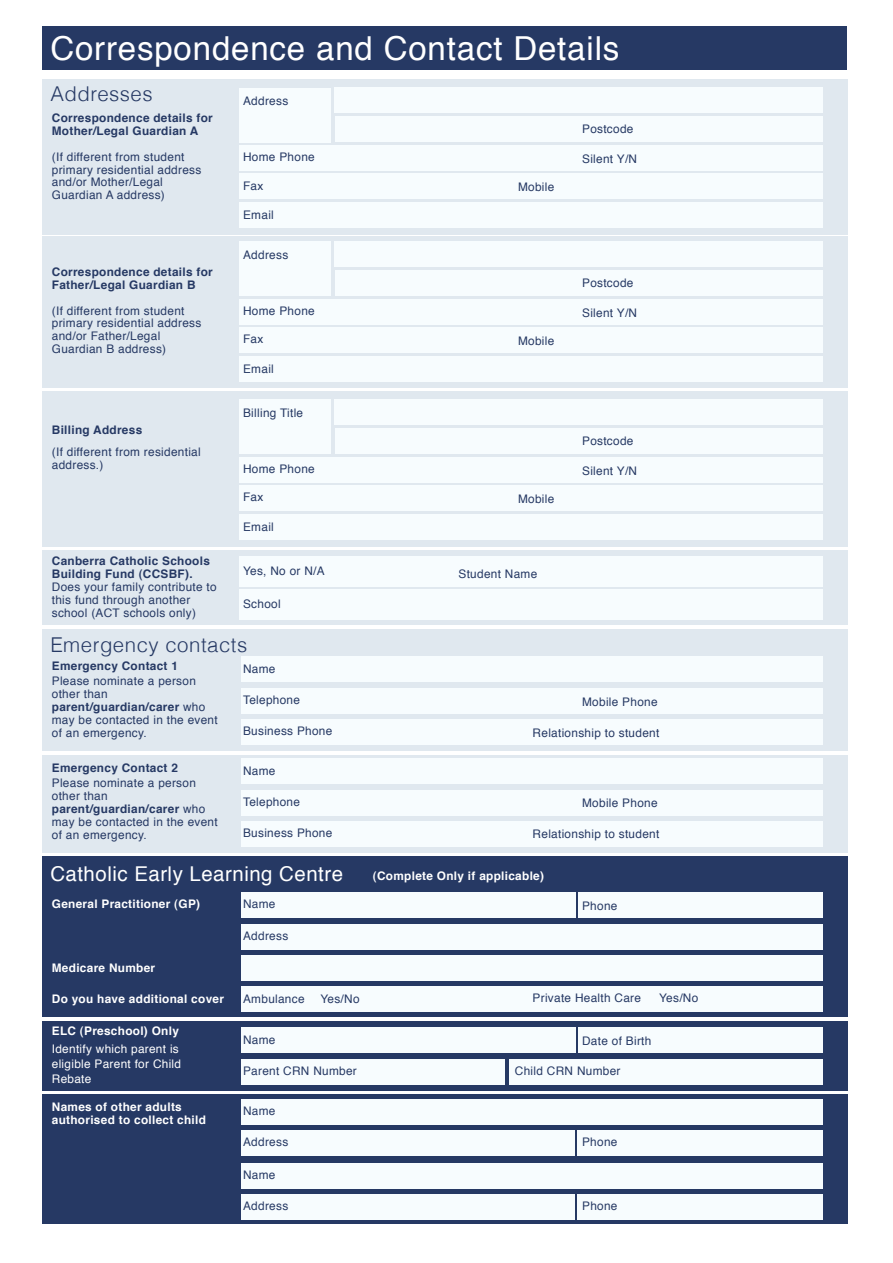
<style>
.page{position:relative;width:893px;height:1263px;background:#fff}
.page>*{position:absolute;margin:0;border:0;box-sizing:border-box;transform-origin:0 0}
.t1{font:33px "Helvetica";letter-spacing:.025em;color:#fff}
.t2{font:20.4px "Helvetica";letter-spacing:.025em;color:#fff}
.t3{font:300 20.4px "Helvetica";letter-spacing:.025em;color:#263964}
.t4{font:11.85px/12.9px "Helvetica";letter-spacing:.025em;color:#263964}
.t5{font:700 11.85px/12.9px "Helvetica";letter-spacing:.025em;color:#263964}
.t6{font:700 11.85px/12.9px "Helvetica";letter-spacing:.025em;color:#fff}
.t7{font:11.85px/15px "Helvetica";letter-spacing:.025em;color:#fff}
.s1{font-weight:700}
</style>
<div class="page">
<div style="left:42px;top:856px;width:806px;height:161px;background:#263964"></div>
<div style="left:42px;top:26px;width:805px;height:44px;background:#263964"></div>
<div style="left:42px;top:79px;width:806px;height:155px;background:#e0e8ef"></div>
<div style="left:334px;top:88px;width:489px;height:25px;background:#f7fcfe"></div>
<div style="left:239px;top:88px;width:92px;height:54px;background:#f7fcfe"></div>
<div style="left:335px;top:116px;width:488px;height:26px;background:#f7fcfe"></div>
<div style="left:240px;top:145px;width:583px;height:25px;background:#f7fcfe"></div>
<div style="left:240px;top:174px;width:583px;height:25px;background:#f7fcfe"></div>
<div style="left:240px;top:203px;width:583px;height:25px;background:#f7fcfe"></div>
<div style="left:42px;top:551px;width:806px;height:74px;background:#e0e8ef"></div>
<div style="left:240px;top:556px;width:583px;height:30px;background:#f7fcfe"></div>
<div style="left:240px;top:589px;width:583px;height:31px;background:#f7fcfe"></div>
<div style="left:42px;top:755px;width:806px;height:98px;background:#e0e8ef"></div>
<div style="left:241px;top:759px;width:582px;height:25px;background:#f7fcfe"></div>
<div style="left:241px;top:790px;width:582px;height:25px;background:#f7fcfe"></div>
<div style="left:241px;top:822px;width:582px;height:25px;background:#f7fcfe"></div>
<div style="left:42px;top:1021px;width:806px;height:70px;background:#263964"></div>
<div style="left:578px;top:892px;width:245px;height:26px;background:#f7fcfe"></div>
<div style="left:241px;top:892px;width:334px;height:26px;background:#f7fcfe"></div>
<div style="left:241px;top:924px;width:582px;height:25px;background:#f7fcfe"></div>
<div style="left:241px;top:955px;width:582px;height:26px;background:#f7fcfe"></div>
<div style="left:579px;top:1027px;width:244px;height:26px;background:#f7fcfe"></div>
<div style="left:241px;top:1027px;width:334px;height:26px;background:#f7fcfe"></div>
<div style="left:509px;top:1059px;width:314px;height:25px;background:#f7fcfe"></div>
<div style="left:241px;top:1059px;width:264px;height:25px;background:#f7fcfe"></div>
<div style="left:42px;top:1094px;width:806px;height:130px;background:#263964"></div>
<div style="left:241px;top:1099px;width:582px;height:25px;background:#f7fcfe"></div>
<div style="left:577px;top:1130px;width:246px;height:26px;background:#f7fcfe"></div>
<div style="left:241px;top:1130px;width:333px;height:26px;background:#f7fcfe"></div>
<div style="left:241px;top:1163px;width:582px;height:25px;background:#f7fcfe"></div>
<div style="left:577px;top:1194px;width:246px;height:26px;background:#f7fcfe"></div>
<div style="left:241px;top:1194px;width:333px;height:26px;background:#f7fcfe"></div>
<div style="left:241px;top:986px;width:582px;height:25px;background:#f7fcfe"></div>
<div style="left:42px;top:237px;width:806px;height:151px;background:#e0e8ef"></div>
<div style="left:334px;top:242px;width:489px;height:25px;background:#f7fcfe"></div>
<div style="left:239px;top:242px;width:92px;height:54px;background:#f7fcfe"></div>
<div style="left:335px;top:270px;width:488px;height:25px;background:#f7fcfe"></div>
<div style="left:240px;top:299px;width:583px;height:25px;background:#f7fcfe"></div>
<div style="left:240px;top:328px;width:583px;height:25px;background:#f7fcfe"></div>
<div style="left:240px;top:356px;width:583px;height:26px;background:#f7fcfe"></div>
<div style="left:42px;top:630px;width:806px;height:121px;background:#e0e8ef"></div>
<div style="left:241px;top:657px;width:582px;height:25px;background:#f7fcfe"></div>
<div style="left:241px;top:688px;width:582px;height:25px;background:#f7fcfe"></div>
<div style="left:241px;top:720px;width:582px;height:25px;background:#f7fcfe"></div>
<div style="left:42px;top:391px;width:806px;height:155px;background:#e0e8ef"></div>
<div style="left:334px;top:399px;width:489px;height:26px;background:#f7fcfe"></div>
<div style="left:239px;top:399px;width:92px;height:55px;background:#f7fcfe"></div>
<div style="left:335px;top:428px;width:488px;height:25px;background:#f7fcfe"></div>
<div style="left:240px;top:457px;width:583px;height:25px;background:#f7fcfe"></div>
<div style="left:240px;top:486px;width:583px;height:25px;background:#f7fcfe"></div>
<div style="left:240px;top:514px;width:583px;height:25px;background:#f7fcfe"></div>
<h1 class="t1" style="left:50px;top:23px;width:570px">Correspondence and Contact Details</h1>
<h2 class="t3" style="left:50px;top:81px;width:104px">Addresses</h2>
<p class="t5" style="left:52px;top:112px;width:163px">Correspondence details for<br>Mother/Legal Guardian A</p>
<p class="t4" style="left:52px;top:150px;width:151px">(If different from student primary residential address and/or Mother/Legal<br>Guardian A address)</p>
<p class="t5" style="left:52px;top:265px;width:163px">Correspondence details for<br>Father/Legal Guardian B</p>
<p class="t4" style="left:52px;top:304px;width:151px">(If different from student primary residential address and/or Father/Legal<br>Guardian B address)</p>
<p class="t5" style="left:52px;top:423px;width:92px">Billing Address</p>
<p class="t4" style="left:52px;top:446px;width:150px">(If different from residential address.)</p>
<p class="t5" style="left:52px;top:555px;width:160px">Canberra Catholic Schools<br>Building Fund (CCSBF).</p>
<p class="t4" style="left:52px;top:581px;width:166px">Does your family contribute to this fund through another school (ACT schools only)</p>
<p class="t4" style="left:243px;top:95px;width:47px">Address</p>
<p class="t4" style="left:243px;top:151px;width:73px">Home Phone</p>
<p class="t4" style="left:243px;top:179px;width:22px">Fax</p>
<p class="t4" style="left:243px;top:209px;width:32px">Email</p>
<p class="t4" style="left:243px;top:248px;width:47px">Address</p>
<p class="t4" style="left:243px;top:305px;width:73px">Home Phone</p>
<p class="t4" style="left:243px;top:333px;width:22px">Fax</p>
<p class="t4" style="left:243px;top:363px;width:32px">Email</p>
<p class="t4" style="left:243px;top:406px;width:62px">Billing Title</p>
<p class="t4" style="left:243px;top:463px;width:73px">Home Phone</p>
<p class="t4" style="left:243px;top:491px;width:22px">Fax</p>
<p class="t4" style="left:243px;top:520px;width:32px">Email</p>
<p class="t4" style="left:518px;top:181px;width:38px">Mobile</p>
<p class="t4" style="left:518px;top:335px;width:38px">Mobile</p>
<p class="t4" style="left:518px;top:492px;width:38px">Mobile</p>
<p class="t4" style="left:243px;top:564px;width:83px">Yes, No or N/A</p>
<p class="t4" style="left:459px;top:567px;width:80px">Student Name</p>
<p class="t4" style="left:243px;top:598px;width:39px">School</p>
<h2 class="t3" style="left:50px;top:632px;width:198px">Emergency contacts</h2>
<p class="t4" style="left:582px;top:123px;width:53px">Postcode</p>
<p class="t4" style="left:582px;top:153px;width:56px">Silent Y/N</p>
<p class="t4" style="left:582px;top:277px;width:53px">Postcode</p>
<p class="t4" style="left:582px;top:306px;width:56px">Silent Y/N</p>
<p class="t4" style="left:582px;top:435px;width:53px">Postcode</p>
<p class="t4" style="left:582px;top:464px;width:56px">Silent Y/N</p>
<p class="t5" style="left:52px;top:660px;width:128px">Emergency Contact 1</p>
<p class="t4" style="left:52px;top:675px;width:167px">Please nominate a person other than <span class="s1">parent/guardian/carer</span> who may be contacted in the event of an emergency.</p>
<p class="t5" style="left:52px;top:762px;width:128px">Emergency Contact 2</p>
<p class="t4" style="left:52px;top:777px;width:167px">Please nominate a person other than <span class="s1">parent/guardian/carer</span> who may be contacted in the event of an emergency.</p>
<p class="t4" style="left:243px;top:662px;width:34px">Name</p>
<p class="t4" style="left:243px;top:694px;width:58px">Telephone</p>
<p class="t4" style="left:243px;top:724px;width:91px">Business Phone</p>
<p class="t4" style="left:243px;top:764px;width:34px">Name</p>
<p class="t4" style="left:243px;top:796px;width:58px">Telephone</p>
<p class="t4" style="left:243px;top:826px;width:91px">Business Phone</p>
<h2 class="t2" style="left:50px;top:858px;width:294px">Catholic Early Learning Centre</h2>
<p class="t6" style="left:52px;top:897px;width:150px">General Practitioner (GP)</p>
<p class="t4" style="left:243px;top:898px;width:34px">Name</p>
<p class="t4" style="left:243px;top:929px;width:47px">Address</p>
<p class="t4" style="left:582px;top:696px;width:77px">Mobile Phone</p>
<p class="t4" style="left:533px;top:726px;width:128px">Relationship to student</p>
<p class="t4" style="left:582px;top:796px;width:77px">Mobile Phone</p>
<p class="t4" style="left:533px;top:827px;width:128px">Relationship to student</p>
<p class="t6" style="left:373px;top:870px;width:173px">(Complete Only if applicable)</p>
<p class="t4" style="left:582px;top:899px;width:37px">Phone</p>
<p class="t6" style="left:52px;top:961px;width:105px">Medicare Number</p>
<p class="t6" style="left:52px;top:993px;width:174px">Do you have additional cover</p>
<p class="t6" style="left:52px;top:1025px;width:129px">ELC (Preschool) Only</p>
<p class="t7" style="left:52px;top:1042px;width:131px">Identify which parent is eligible Parent for Child<br>Rebate</p>
<p class="t4" style="left:243px;top:992px;width:63px">Ambulance</p>
<p class="t4" style="left:320px;top:992px;width:41px">Yes/No</p>
<p class="t4" style="left:533px;top:992px;width:110px">Private Health Care</p>
<p class="t4" style="left:659px;top:992px;width:41px">Yes/No</p>
<p class="t4" style="left:243px;top:1033px;width:34px">Name</p>
<p class="t4" style="left:243px;top:1064px;width:115px">Parent CRN Number</p>
<p class="t4" style="left:515px;top:1064px;width:107px">Child CRN Number</p>
<p class="t4" style="left:582px;top:1034px;width:71px">Date of Birth</p>
<p class="t6" style="left:52px;top:1101px;width:156px">Names of other adults authorised to collect child</p>
<p class="t4" style="left:243px;top:1105px;width:34px">Name</p>
<p class="t4" style="left:243px;top:1136px;width:47px">Address</p>
<p class="t4" style="left:582px;top:1136px;width:37px">Phone</p>
<p class="t4" style="left:243px;top:1169px;width:34px">Name</p>
<p class="t4" style="left:243px;top:1200px;width:47px">Address</p>
<p class="t4" style="left:582px;top:1200px;width:37px">Phone</p>
</div>
